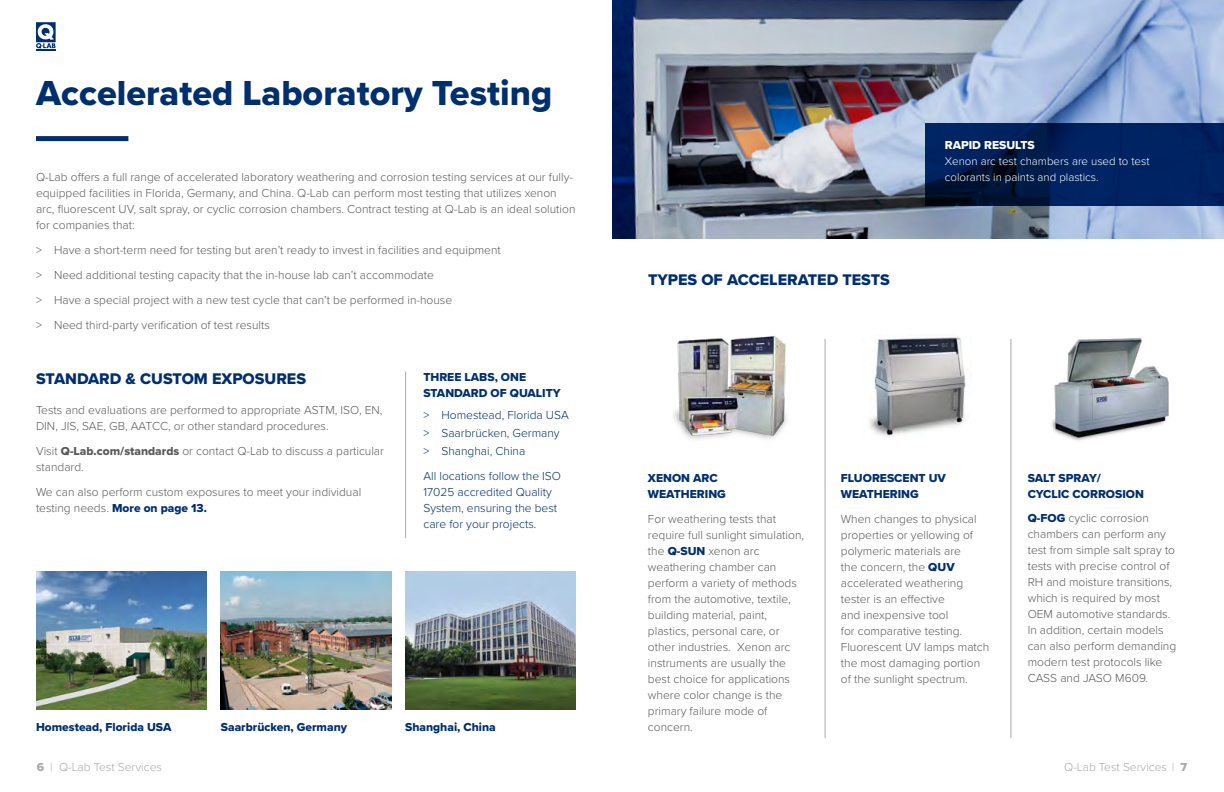
<style>
.page{position:relative;width:1224px;height:792px;background:#fff}
.page>*{position:absolute;margin:0;border:0;box-sizing:border-box;transform-origin:0 0}
.t1{font:36px "Proxima Nova Extrabld";color:#002f6e}
.t2{font:16px "Proxima Nova Extrabld";color:#002f6e}
.t3{font:300 12px/16px "Proxima Nova";color:#58595b}
.t4{font:12px/16px "Proxima Nova Extrabld";color:#002f6e}
.t5{font:300 12px/16px "Proxima Nova";color:#002f6e}
.t6{font:300 12px "Proxima Nova";color:#a7a9ac}
.t7{font:12px "Proxima Nova Extrabld";color:#fff}
.t8{font:300 11.5px/16px "Proxima Nova";color:#fff}
.s1{font-family:"Proxima Nova Extrabld";font-weight:400}
.s2{font-family:"Proxima Nova Extrabld";font-weight:400;color:#002f6e}
</style>
<div class="page">
<svg style="left:36px;top:22px;width:20px;height:28px"></svg>
<div style="left:36px;top:136px;width:92px;height:5px;background:#002f6e"></div>
<img style="left:612px;top:0;width:612px;height:238px">
<hr style="left:405px;top:372px;width:1px;height:166px;background:#a7a9ac">
<hr style="left:825px;top:339px;width:1px;height:399px;background:#a7a9ac">
<hr style="left:1010px;top:339px;width:1px;height:399px;background:#a7a9ac">
<img style="left:673px;top:336px;width:114px;height:104px">
<img style="left:869px;top:337px;width:97px;height:100px">
<img style="left:1051px;top:338px;width:118px;height:103px">
<svg style="left:926px;top:123px;width:298px;height:83px;background:#001e55"></svg>
<img style="left:36px;top:572px;width:170px;height:137px">
<img style="left:221px;top:572px;width:170px;height:137px">
<img style="left:405px;top:572px;width:171px;height:137px">
<h1 class="t1" style="left:36px;top:67px;width:518px">Accelerated Laboratory Testing</h1>
<p class="t3" style="left:36px;top:169px;width:541px">Q-Lab offers a full range of accelerated laboratory weathering and corrosion testing services at our fully&shy;equipped facilities in Florida, Germany, and China. Q-Lab can perform most testing that utilizes xenon arc, fluorescent UV, salt spray, or cyclic corrosion chambers. Contract testing at Q-Lab is an ideal solution for companies that:</p>
<p class="t3" style="left:36px;top:237px;width:466px;line-height:25px">&gt; Have a short-term need for testing but aren’t ready to invest in facilities and equipment &gt; Need additional testing capacity that the in-house lab can’t accommodate<br>&gt; Have a special project with a new test cycle that can’t be performed in-house<br>&gt; Need third-party verification of test results</p>
<h2 class="t2" style="left:36px;top:367px;width:272px">STANDARD &amp; CUSTOM EXPOSURES</h2>
<p class="t3" style="left:36px;top:401px;width:348px">Tests and evaluations are performed to appropriate ASTM, ISO, EN,<br>DIN, JIS, SAE, GB, AATCC, or other standard procedures.</p>
<p class="t3" style="left:36px;top:442px;width:350px">Visit <span class="s1">Q-Lab.com/standards</span> or contact Q-Lab to discuss a particular standard.</p>
<p class="t3" style="left:36px;top:483px;width:327px">We can also perform custom exposures to meet your individual testing needs. <span class="s2">More on page 13.</span></p>
<p class="t4" style="left:423px;top:369px;width:139px">THREE LABS, ONE<br>STANDARD OF QUALITY</p>
<p class="t5" style="left:423px;top:406px;width:147px;line-height:18px">&gt; Homestead, Florida USA &gt; Saarbrücken, Germany<br>&gt; Shanghai, China</p>
<p class="t5" style="left:423px;top:468px;width:139px">All locations follow the ISO<br>17025 accredited Quality<br>System, ensuring the best care for your projects.</p>
<p class="t4" style="left:36px;top:719px;width:137px">Homestead, Florida USA</p>
<p class="t4" style="left:221px;top:719px;width:128px">Saarbrücken, Germany</p>
<p class="t4" style="left:405px;top:719px;width:92px">Shanghai, China</p>
<h2 class="t2" style="left:648px;top:268px;width:243px">TYPES OF ACCELERATED TESTS</h2>
<p class="t7" style="left:945px;top:136px;width:91px">RAPID RESULTS</p>
<p class="t8" style="left:945px;top:153px;width:206px">Xenon arc test chambers are used to test colorants in paints and plastics.</p>
<p class="t4" style="left:648px;top:469px;width:79px">XENON ARC<br>WEATHERING</p>
<p class="t3" style="left:648px;top:510px;width:158px">For weathering tests that require full sunlight simulation, the <span class="s2">Q-SUN</span> xenon arc weathering chamber can perform a variety of methods from the automotive, textile, building material, paint, plastics, personal care, or other industries. Xenon arc instruments are usually the best choice for applications where color change is the primary failure mode of concern.</p>
<p class="t4" style="left:841px;top:469px;width:107px">FLUORESCENT UV<br>WEATHERING</p>
<p class="t3" style="left:841px;top:510px;width:150px">When changes to physical properties or yellowing of polymeric materials are<br>the concern, the <span class="s2">QUV </span>accelerated weathering tester is an effective<br>and inexpensive tool<br>for comparative testing.<br>Fluorescent UV lamps match the most damaging portion of the sunlight spectrum.</p>
<p class="t4" style="left:1028px;top:469px;width:118px">SALT SPRAY/<br>CYCLIC CORROSION</p>
<p class="t3" style="left:1028px;top:510px;width:150px"><span class="s2">Q-FOG</span> cyclic corrosion chambers can perform any test from simple salt spray to tests with precise control of<br>RH and moisture transitions, which is required by most<br>OEM automotive standards.<br>In addition, certain models can also perform demanding modern test protocols like<br>CASS and JASO M609.</p>
<p class="t6" style="left:37px;top:758px;width:127px"><span class="s1">6</span> | Q-Lab Test Services</p>
<p class="t6" style="left:1064px;top:758px;width:125px">Q-Lab Test Services | <span class="s1">7</span></p>
</div>
